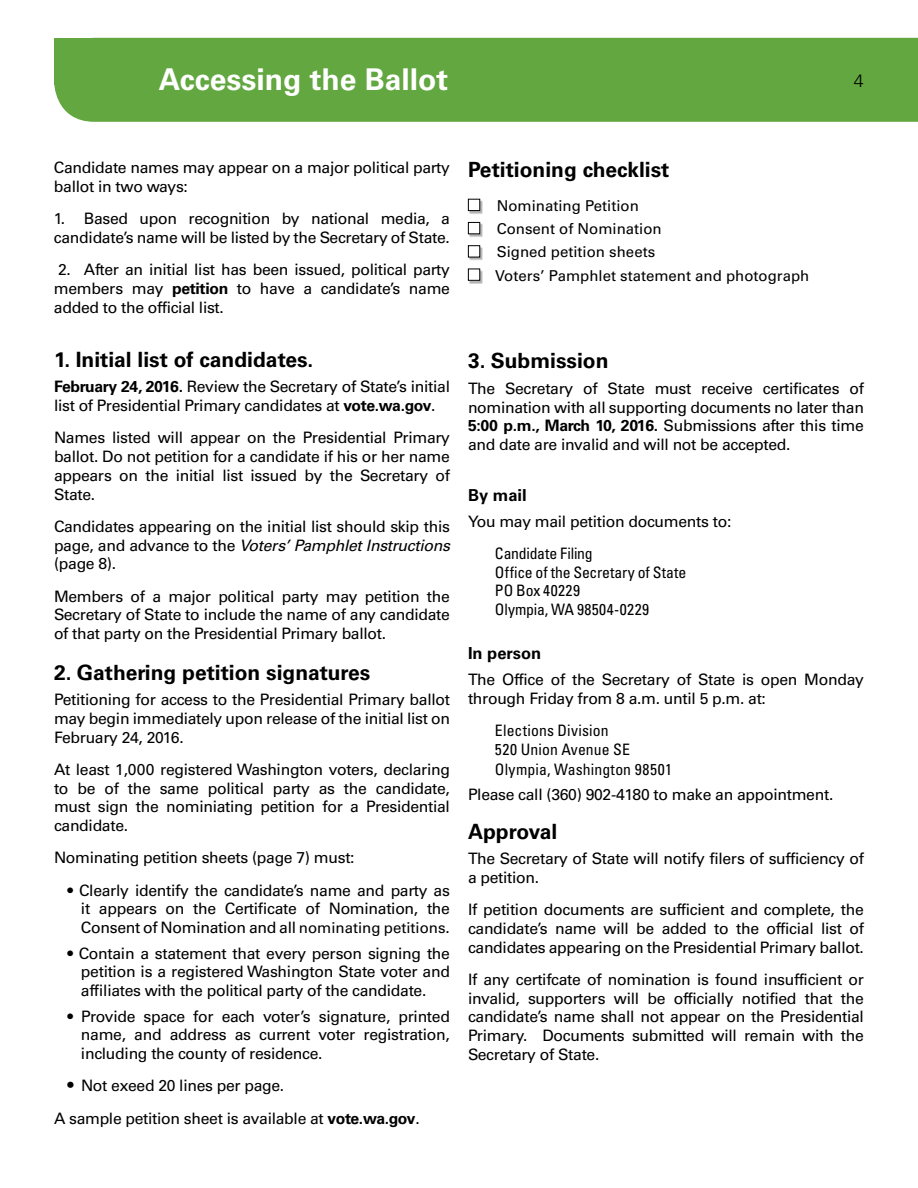
<style>
.page{position:relative;width:918px;height:1188px;background:#fff}
.page>*{position:absolute;margin:0;border:0;box-sizing:border-box;transform-origin:0 0}
.t1{font:700 30px "Univers LT Std";color:#fff}
.t2{font:700 21px "Univers LT Std";color:#000}
.t3{font:300 18px "Univers LT Std";color:#000}
.t4{font:700 16.5px "Univers LT Std";color:#000}
.t5{font:15.75px/18.8px "Univers LT Std";letter-spacing:-.02em;color:#000;text-align:justify}
.t6{font:condensed 15.75px/18.8px "Univers LT Std";letter-spacing:.005em;color:#000}
.t7{font:15px/23.2px "Univers LT Std";color:#000}
.s1{font-weight:700}
.s2{font-style:italic}
.s3{font-size:15px}
.s4{font-size:17.25px}
</style>
<div class="page">
<div style="left:54px;top:38px;width:864px;height:84px;background:#62a73f"></div>
<div style="left:54px;top:38px;width:74px;height:46px;background:#62a73f"></div>
<div style="left:469px;top:200px;width:14px;height:14px;background:#000;opacity:.3"></div>
<div style="left:468px;top:199px;width:12px;height:12px;background:#fff"></div>
<div style="left:468px;top:199px;width:12px;height:12px;border:1px solid #000"></div>
<div style="left:469px;top:223px;width:14px;height:14px;background:#000;opacity:.3"></div>
<div style="left:468px;top:222px;width:12px;height:12px;background:#fff"></div>
<div style="left:468px;top:222px;width:12px;height:12px;border:1px solid #000"></div>
<div style="left:469px;top:247px;width:14px;height:14px;background:#000;opacity:.3"></div>
<div style="left:468px;top:246px;width:12px;height:11px;background:#fff"></div>
<div style="left:468px;top:245px;width:12px;height:12px;border:1px solid #000"></div>
<div style="left:469px;top:270px;width:14px;height:14px;background:#000;opacity:.3"></div>
<div style="left:468px;top:269px;width:12px;height:11px;background:#fff"></div>
<div style="left:468px;top:269px;width:12px;height:12px;border:1px solid #000"></div>
<h1 class="t1" style="left:159px;top:62px;width:291px">Accessing the Ballot</h1>
<p class="t3" style="left:854px;top:69px;width:12px">4</p>
<p class="t5" style="left:54px;top:158px;width:397px">Candidate names may appear on a major political party ballot in two ways:</p>
<p class="t5" style="left:54px;top:209px;width:398px">1. Based upon recognition by national media, a candidate’s name will be listed by the Secretary of State.</p>
<p class="t5" style="left:54px;top:260px;width:398px">2. After an initial list has been issued, political party members may <span class="s1">petition</span> to have a candidate’s name added to the official list.</p>
<h2 class="t2" style="left:54px;top:347px;width:261px">1. Initial list of candidates.</h2>
<p class="t5" style="left:54px;top:378px;width:398px"><span class="s1">February 24, 2016.</span> Review the Secretary of State’s initial list of Presidential Primary candidates at <span class="s1">vote.wa.gov</span>.</p>
<p class="t5" style="left:54px;top:429px;width:398px">Names listed will appear on the Presidential Primary ballot. Do not petition for a candidate if his or her name appears on the initial list issued by the Secretary of State.</p>
<p class="t5" style="left:54px;top:517px;width:398px">Candidates appearing on the initial list should skip this page, and advance to the <span class="s2">Voters’ Pamphlet Instructions </span>(page 8).</p>
<p class="t5" style="left:54px;top:587px;width:398px">Members of a major political party may petition the Secretary of State to include the name of any candidate of that party on the Presidential Primary ballot.</p>
<h2 class="t2" style="left:54px;top:660px;width:318px">2. Gathering petition signatures</h2>
<p class="t5" style="left:54px;top:690px;width:398px">Petitioning for access to the Presidential Primary ballot may begin immediately upon release of the initial list on February 24, 2016.</p>
<p class="t5" style="left:54px;top:760px;width:398px">At least 1,000 registered Washington voters, declaring to be of the same political party as the candidate, must sign the nominiating petition for a Presidential candidate.</p>
<p class="t5" style="left:54px;top:849px;width:302px">Nominating petition sheets (page 7) must:</p>
<p class="t5" style="left:81px;top:881px;width:371px;text-indent:-13px">• Clearly identify the candidate’s name and party as it appears on the Certificate of Nomination, the Consent of Nomination and all <span class="s3">nominating petitions</span>.</p>
<p class="t5" style="left:81px;top:944px;width:371px;text-indent:-13px">• Contain a statement that every person signing the petition is a registered Washington State voter and affiliates with the political party of the candidate.</p>
<p class="t5" style="left:81px;top:1007px;width:370px;text-indent:-13px">• Provide space for each voter’s signature, printed name, and address as current voter registration, including the county of residence.</p>
<p class="t5" style="left:54px;top:1070px;width:367px;line-height:32.2px;text-indent:13px"><span class="s4">•</span> Not exeed 20 lines per page.<br>A sample petition sheet is available at <span class="s1">vote.wa.gov</span>.</p>
<h2 class="t2" style="left:468px;top:158px;width:203px">Petitioning checklist</h2>
<p class="t7" style="left:495px;top:194px;width:316px">Nominating Petition<br>Consent of Nomination<br>Signed petition sheets<br>Voters’ Pamphlet statement and photograph</p>
<h2 class="t2" style="left:468px;top:349px;width:142px">3. Submission</h2>
<p class="t5" style="left:468px;top:379px;width:398px">The Secretary of State must receive certificates of nomination with all supporting documents no later than <span class="s1">5:00 p.m., March 10, 2016.</span> Submissions after this time and date are invalid and will not be accepted.</p>
<p class="t4" style="left:468px;top:486px;width:60px">By mail</p>
<p class="t5" style="left:468px;top:512px;width:265px">You may mail petition documents to:</p>
<p class="t6" style="left:495px;top:544px;width:193px">Candidate Filing<br>Office of the Secretary of State<br>PO Box 40229<br>Olympia, WA 98504-0229</p>
<p class="t4" style="left:468px;top:644px;width:75px">In person</p>
<p class="t5" style="left:468px;top:670px;width:397px">The Office of the Secretary of State is open Monday through Friday from 8 a.m. until 5 p.m. at:</p>
<p class="t6" style="left:495px;top:721px;width:179px;line-height:19.2px">Elections Division<br>520 Union Avenue SE<br>Olympia, Washington 98501</p>
<p class="t5" style="left:468px;top:785px;width:367px">Please call (360) 902-4180 to make an appointment.</p>
<h2 class="t2" style="left:468px;top:819px;width:91px">Approval</h2>
<p class="t5" style="left:468px;top:849px;width:397px">The Secretary of State will notify filers of sufficiency of a petition.</p>
<p class="t5" style="left:468px;top:900px;width:398px">If petition documents are sufficient and complete, the candidate’s name will be added to the official list of candidates appearing on the Presidential Primary ballot.</p>
<p class="t5" style="left:468px;top:970px;width:398px">If any certifcate of nomination is found insufficient or invalid, supporters will be officially notified that the candidate’s name shall not appear on the Presidential Primary. Documents submitted will remain with the Secretary of State.</p>
</div>
